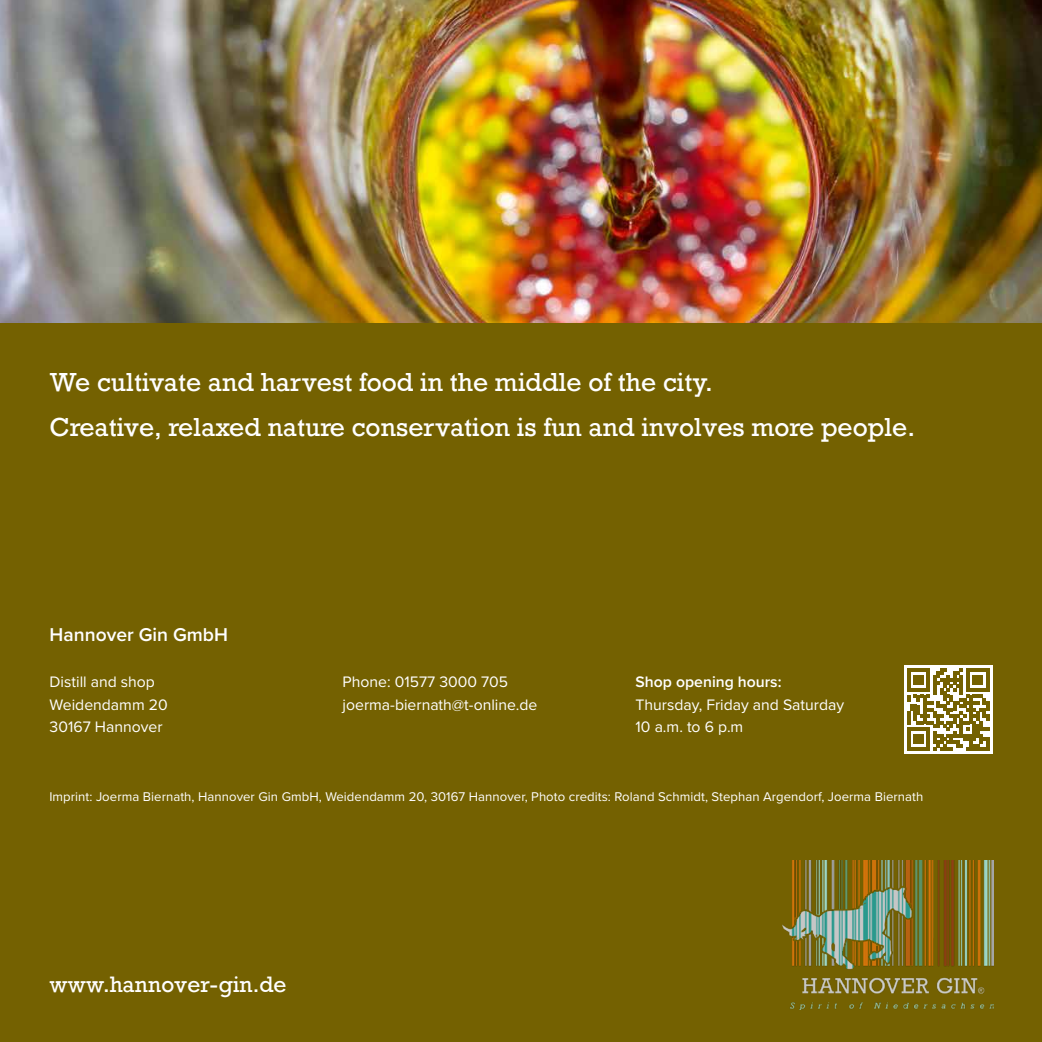
<style>
.page{position:relative;width:1042px;height:1042px;background:#746101}
.page>*{position:absolute;margin:0;border:0;box-sizing:border-box;transform-origin:0 0}
.t1{font:24.5px/45.5px "Rockwell";color:#fff}
.t2{font:21px "Rockwell";color:#fff}
.t3{font:600 19.25px "Proxima Nova";color:#fff}
.t4{font:15.75px/22.8px "Proxima Nova";color:#fff}
.t5{font:600 15.75px "Proxima Nova";color:#fff}
.t6{font:13.12px "Proxima Nova";letter-spacing:.005em;color:#fff}
</style>
<div class="page">
<img style="left:0;top:0;width:1042px;height:323px">
<div style="left:904px;top:665px;width:88px;height:89px;background:#fff"></div>
<svg style="left:907px;top:668px;width:82px;height:83px"></svg>
<img style="left:782px;top:860px;width:211px;height:149px">
<h1 class="t1" style="left:50px;top:360px;width:867px">We cultivate and harvest food in the middle of the city.<br>Creative, relaxed nature conservation is fun and involves more people.</h1>
<h3 class="t3" style="left:50px;top:620px;width:180px">Hannover Gin GmbH</h3>
<p class="t4" style="left:50px;top:669px;width:120px">Distill and shop<br>Weidendamm 20<br>30167 Hannover</p>
<p class="t4" style="left:343px;top:669px;width:196px">Phone: 01577 3000 705 joerma-biernath@t-online.de</p>
<p class="t5" style="left:635px;top:670px;width:147px">Shop opening hours:</p>
<p class="t4" style="left:635px;top:692px;width:210px">Thursday, Friday and Saturday<br>10 a.m. to 6 p.m</p>
<p class="t6" style="left:49px;top:786px;width:875px">Imprint: Joerma Biernath, Hannover Gin GmbH, Weidendamm 20, 30167 Hannover, Photo credits: Roland Schmidt, Stephan Argendorf, Joerma Biernath</p>
<h2 class="t2" style="left:50px;top:972px;width:238px">www.hannover-gin.de</h2>
</div>
